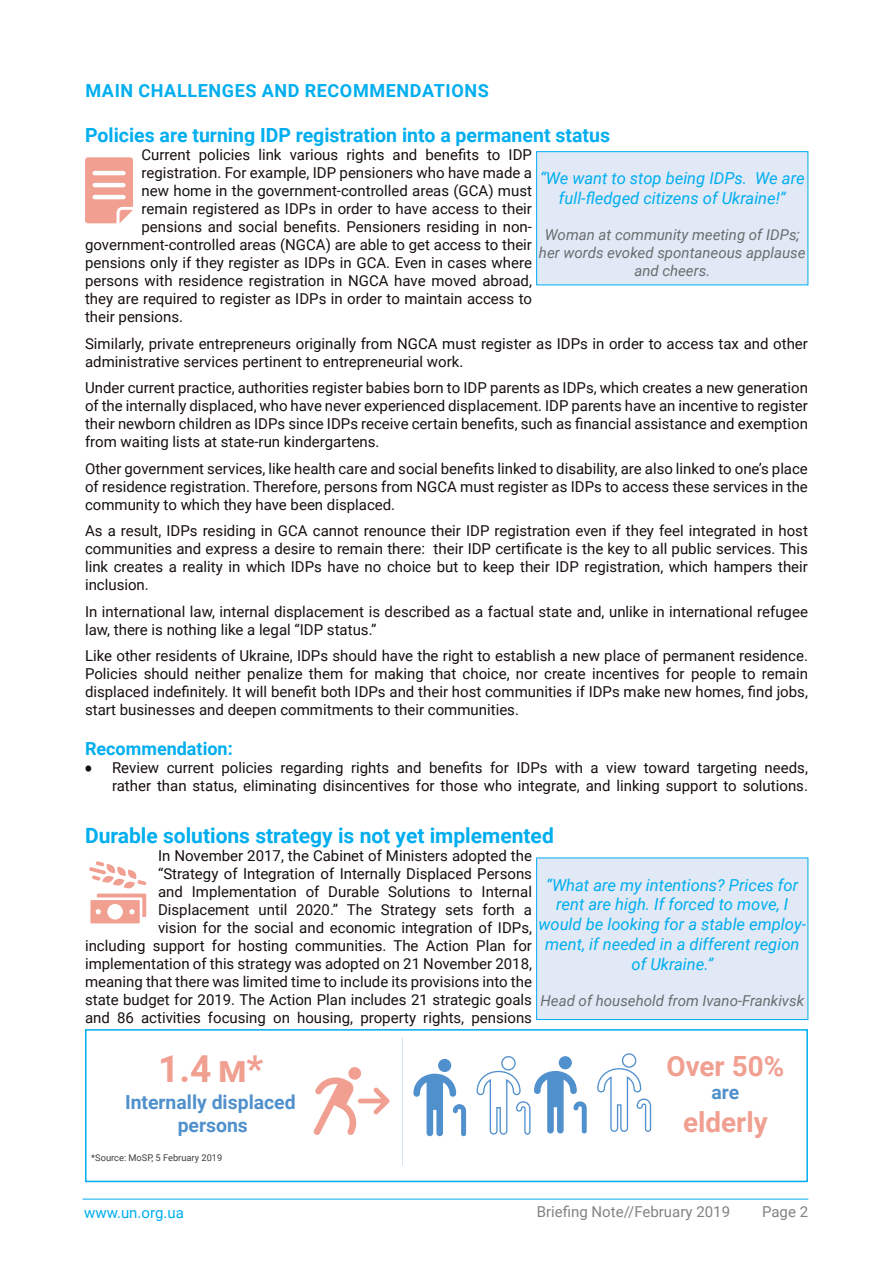
<style>
.page{position:relative;width:893px;height:1263px;background:#fff}
.page>*{position:absolute;margin:0;border:0;box-sizing:border-box;transform-origin:0 0}
.t1{font:700 37.2px "Roboto";color:#f09f91}
.t2{font:700 27.9px "Roboto";color:#f09f91}
.t3{font:700 21px "Roboto";color:#00aeef}
.t4{font:700 19.5px "Roboto";color:#00aeef}
.t5{font:700 19.35px/23.2px "Roboto";color:#5090cc;text-align:center}
.t6{font:700 18px "Roboto";letter-spacing:.035em;color:#00aeef}
.t7{font:700 18px "Roboto";color:#00aeef}
.t8{font:italic 16.5px/19.8px "Roboto";color:#00aeef;text-align:center}
.t9{font:15px/18px "Roboto";color:#16100e;text-align:justify}
.t10{font:italic 15px/18px "Roboto";color:#696d6e;text-align:center}
.t11{font:15px "Roboto";color:#828383}
.t12{font:15px "Roboto";color:#00aeef}
.t13{font:9.3px "Roboto";color:#3e3e3f}
.s1{font-family:"Berlin Sans FB"}
</style>
<div class="page">
<hr style="left:82px;top:1199px;width:726px;height:1px;background:#00aeef">
<div style="left:438px;top:1059px;width:13px;height:13px;background:#5090cc;border-radius:50%"></div>
<svg style="left:413px;top:1074px;width:53px;height:62px"></svg>
<div style="left:501px;top:1056px;width:15px;height:14px;border:1px solid #5090cc;border-radius:50%"></div>
<div style="left:559px;top:1056px;width:13px;height:13px;background:#5090cc;border-radius:50%"></div>
<svg style="left:476px;top:1070px;width:111px;height:65px"></svg>
<div style="left:622px;top:1053px;width:14px;height:15px;border:1px solid #5090cc;border-radius:50%"></div>
<svg style="left:597px;top:1067px;width:55px;height:65px"></svg>
<svg style="left:313px;top:1067px;width:76px;height:68px"></svg>
<div style="left:85px;top:1029px;width:723px;height:153px;border:2px solid #00aeef"></div>
<div style="left:537px;top:152px;width:271px;height:133px;background:#e1e9f6"></div>
<div style="left:536px;top:151px;width:272px;height:134px;border:1px solid #00aeef"></div>
<div style="left:537px;top:858px;width:271px;height:161px;background:#e1e9f6"></div>
<div style="left:536px;top:857px;width:272px;height:163px;border:1px solid #00aeef"></div>
<svg style="left:85px;top:157px;width:48px;height:66px"></svg>
<svg style="left:89px;top:861px;width:57px;height:62px"></svg>
<p class="t6" style="left:85px;top:78px;width:405px">MAIN CHALLENGES AND RECOMMENDATIONS</p>
<h3 class="t4" style="left:85px;top:122px;width:526px">Policies are turning IDP registration into a permanent status</h3>
<p class="t9" style="left:142px;top:145px;width:392px">Current policies link various rights and benefits to IDP</p>
<p class="t9" style="left:142px;top:163px;width:392px">registration. For example, IDP pensioners who have made a</p>
<p class="t9" style="left:142px;top:181px;width:392px">new home in the government-controlled areas (GCA) must</p>
<p class="t9" style="left:142px;top:199px;width:392px">remain registered as IDPs in order to have access to their</p>
<p class="t9" style="left:142px;top:217px;width:392px">pensions and social benefits. Pensioners residing in non-</p>
<p class="t9" style="left:85px;top:235px;width:448px">government-controlled areas (NGCA) are able to get access to their</p>
<p class="t9" style="left:85px;top:253px;width:448px">pensions only if they register as IDPs in GCA. Even in cases where</p>
<p class="t9" style="left:85px;top:271px;width:448px">persons with residence registration in NGCA have moved abroad,</p>
<p class="t9" style="left:85px;top:289px;width:448px">they are required to register as IDPs in order to maintain access to</p>
<p class="t9" style="left:85px;top:307px;width:100px">their pensions.</p>
<p class="t9" style="left:85px;top:334px;width:724px">Similarly, private entrepreneurs originally from NGCA must register as IDPs in order to access tax and other administrative services pertinent to entrepreneurial work.</p>
<p class="t9" style="left:85px;top:378px;width:724px">Under current practice, authorities register babies born to IDP parents as IDPs, which creates a new generation of the internally displaced, who have never experienced displacement. IDP parents have an incentive to register their newborn children as IDPs since IDPs receive certain benefits, such as financial assistance and exemption from waiting lists at state-run kindergartens.</p>
<p class="t9" style="left:85px;top:459px;width:724px">Other government services, like health care and social benefits linked to disability, are also linked to one’s place of residence registration. Therefore, persons from NGCA must register as IDPs to access these services in the community to which they have been displaced.</p>
<p class="t9" style="left:85px;top:521px;width:724px">As a result, IDPs residing in GCA cannot renounce their IDP registration even if they feel integrated in host communities and express a desire to remain there: their IDP certificate is the key to all public services. This link creates a reality in which IDPs have no choice but to keep their IDP registration, which hampers their inclusion.</p>
<p class="t9" style="left:85px;top:602px;width:724px">In international law, internal displacement is described as a factual state and, unlike in international refugee law, there is nothing like a legal “IDP status.”</p>
<p class="t9" style="left:85px;top:646px;width:724px">Like other residents of Ukraine, IDPs should have the right to establish a new place of permanent residence.<br>Policies should neither penalize them for making that choice, nor create incentives for people to remain displaced indefinitely. It will benefit both IDPs and their host communities if IDPs make new homes, find jobs, start businesses and deepen commitments to their communities.</p>
<p class="t7" style="left:85px;top:736px;width:149px">Recommendation:</p>
<p class="t9" style="left:85px;top:758px;width:724px;text-align:right"><span class="s1">•</span> Review current policies regarding rights and benefits for IDPs with a view toward targeting needs, rather than status, eliminating disincentives for those who integrate, and linking support to solutions.</p>
<h3 class="t3" style="left:85px;top:820px;width:470px">Durable solutions strategy is not yet implemented</h3>
<p class="t9" style="left:85px;top:846px;width:448px;text-align:right">In November 2017, the Cabinet of Ministers adopted the<br>“Strategy of Integration of Internally Displaced Persons<br>and Implementation of Durable Solutions to Internal Displacement until 2020.” The Strategy sets forth a<br>vision for the social and economic integration of IDPs,<br>including support for hosting communities. The Action Plan for implementation of this strategy was adopted on 21 November 2018, meaning that there was limited time to include its provisions into the state budget for 2019. The Action Plan includes 21 strategic goals and 86 activities focusing on housing, property rights, pensions</p>
<h2 class="t2" style="left:666px;top:1046px;width:119px">Over 50%</h2>
<p class="t5" style="left:711px;top:1080px;width:29px">are</p>
<h2 class="t2" style="left:683px;top:1103px;width:86px">elderly</h2>
<p class="t8" style="left:540px;top:167px;width:266px">“We want to stop being IDPs. We are full-fledged citizens of Ukraine!”</p>
<p class="t10" style="left:539px;top:225px;width:268px">Woman at community meeting of IDPs; her words evoked spontaneous applause and cheers.</p>
<p class="t8" style="left:538px;top:874px;width:269px">“What are my intentions? Prices for rent are high. If forced to move, I would be looking for a stable employ&shy;ment, if needed in a different region of Ukraine.”</p>
<p class="t10" style="left:540px;top:991px;width:265px">Head of household from Ivano-Frankivsk</p>
<h1 class="t1" style="left:158px;top:1043px;width:107px">1.4 M*</h1>
<p class="t5" style="left:125px;top:1089px;width:172px">Internally displaced persons</p>
<p class="t13" style="left:91px;top:1151px;width:133px">*Source: MoSP, 5 February 2019</p>
<p class="t12" style="left:84px;top:1202px;width:101px">www.un.org.ua</p>
<p class="t11" style="left:537px;top:1201px;width:195px">Briefing Note//February 2019</p>
<p class="t11" style="left:762px;top:1201px;width:48px">Page 2</p>
</div>
